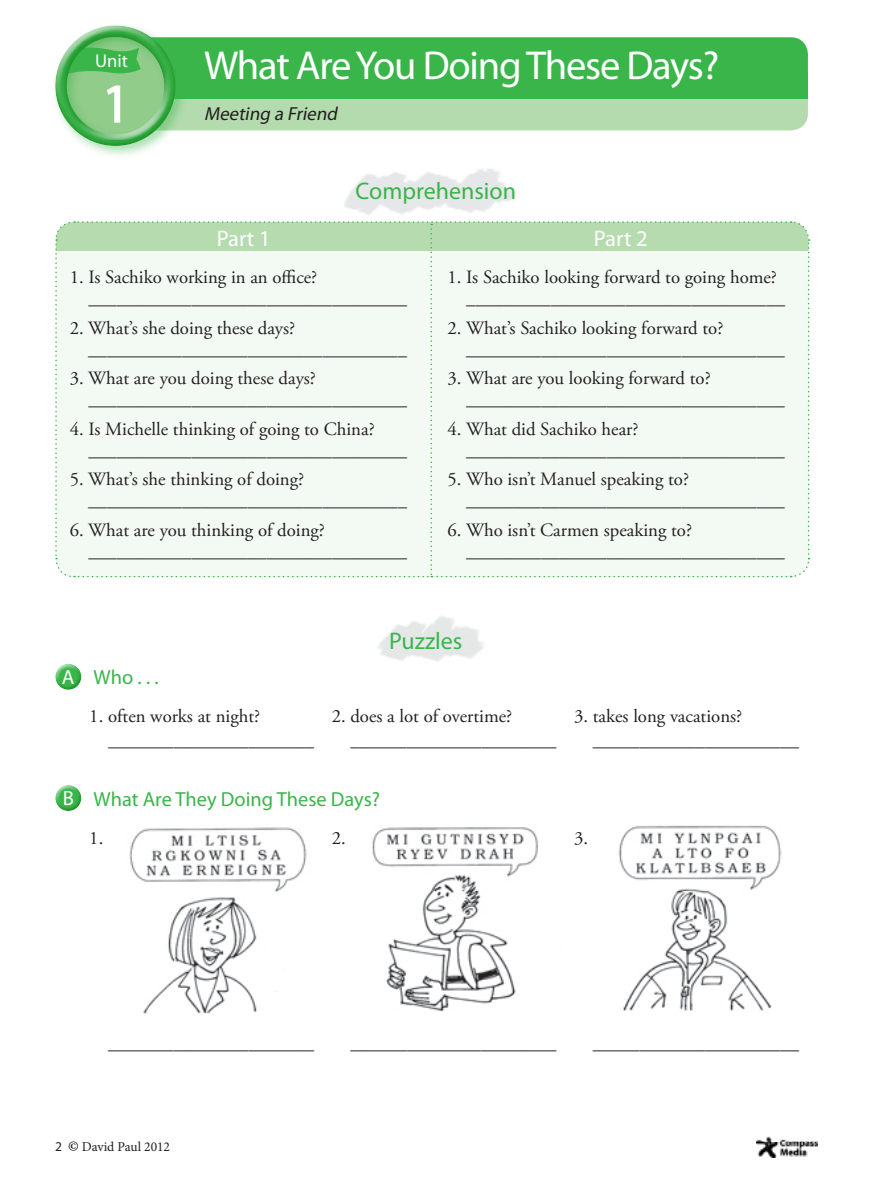
<style>
.page{position:relative;width:893px;height:1183px;background:#fff}
.page>*{position:absolute;margin:0;border:0;box-sizing:border-box;transform-origin:0 0}
.t1{font:55.2px "Myriad Pro";color:#fff}
.t2{font:40.5px "Myriad Pro";letter-spacing:-.03em;color:#fff}
.t3{font:24px "Myriad Pro";color:#3ab54a}
.t4{font:22.5px "Myriad Pro";color:#fff}
.t5{font:20.7px "Myriad Pro";color:#fff}
.t6{font:20.4px "Myriad Pro";color:#3ab54a}
.t7{font:italic 18.9px "Myriad Pro";color:#231f20}
.t8{font:18.75px/21px "Adobe Garamond Pro";color:#231f20}
.t9{font:18.6px "Myriad Pro";color:#fff}
.t10{font:13.5px "Minion Pro";color:#231f20}
.s1{font-family:"Myriad Pro"}
.s2{font-weight:700;font-style:italic;font-size:15px}
</style>
<div class="page">
<img style="left:757px;top:1136px;width:60px;height:21px">
<img style="left:129px;top:827px;width:178px;height:187px">
<img style="left:372px;top:827px;width:166px;height:185px">
<img style="left:618px;top:825px;width:164px;height:186px">
<div style="left:106px;top:61px;width:702px;height:69px;background:#b4dbae;border-radius:17px"></div>
<div style="left:106px;top:37px;width:702px;height:58px;background:#3ab54a;border-radius:17px"></div>
<div style="left:106px;top:72px;width:702px;height:26px;background:#3ab54a"></div>
<div style="left:51px;top:21px;width:138px;height:138px;background:#3ab54a;opacity:.45"></div>
<div style="left:52px;top:24px;width:123px;height:116px;background:#fff;opacity:.75"></div>
<div style="left:54px;top:31px;width:123px;height:116px;background:#3ab54a;opacity:.45"></div>
<div style="left:54px;top:661px;width:29px;height:24px;background:#fff;opacity:.75"></div>
<div style="left:54px;top:667px;width:30px;height:23px;background:#3ab54a;opacity:.65"></div>
<div style="left:54px;top:783px;width:29px;height:23px;background:#fff;opacity:.75"></div>
<div style="left:54px;top:788px;width:30px;height:23px;background:#3ab54a;opacity:.65"></div>
<svg style="left:55px;top:221px;width:755px;height:357px"></svg>
<p class="t9" style="left:95px;top:50px;width:34px">Unit</p>
<p class="t1" style="left:102px;top:69px;width:30px">1</p>
<p class="t2" style="left:204px;top:41px;width:517px">What Are You Doing These Days?</p>
<p class="t7" style="left:204px;top:102px;width:139px">Meeting a Friend</p>
<p class="t3" style="left:356px;top:175px;width:162px">Comprehension</p>
<p class="t4" style="left:217px;top:225px;width:55px">Part 1</p>
<p class="t4" style="left:594px;top:225px;width:55px">Part 2</p>
<p class="t8" style="left:89px;top:267px;width:320px;text-indent:-19px">1. Is Sachiko working in an office? __________________________________</p>
<p class="t8" style="left:88px;top:318px;width:320px;text-indent:-18px">2. What’s she doing these days? __________________________________</p>
<p class="t8" style="left:89px;top:368px;width:320px;text-indent:-19px">3. What are you doing these days? __________________________________</p>
<p class="t8" style="left:89px;top:419px;width:320px;text-indent:-19px">4. Is Michelle thinking of going to China? __________________________________</p>
<p class="t8" style="left:88px;top:469px;width:320px;text-indent:-18px">5. What’s she thinking of doing? __________________________________</p>
<p class="t8" style="left:89px;top:520px;width:320px;text-indent:-19px">6. What are you thinking of doing? __________________________________</p>
<p class="t8" style="left:466px;top:267px;width:320px;text-indent:-19px">1. Is Sachiko looking forward to going home? __________________________________</p>
<p class="t8" style="left:466px;top:318px;width:320px;text-indent:-18px">2. What’s Sachiko looking forward to? __________________________________</p>
<p class="t8" style="left:466px;top:368px;width:320px;text-indent:-18px">3. What are you looking forward to? __________________________________</p>
<p class="t8" style="left:466px;top:419px;width:320px;text-indent:-18px">4. What did Sachiko hear? __________________________________</p>
<p class="t8" style="left:466px;top:469px;width:320px;text-indent:-18px">5. Who isn’t Manuel speaking to? __________________________________</p>
<p class="t8" style="left:466px;top:520px;width:320px;text-indent:-18px">6. Who isn’t Carmen speaking to? __________________________________</p>
<p class="t5" style="left:62px;top:664px;width:14px">A</p>
<p class="t6" style="left:94px;top:664px;width:67px">Who . . .</p>
<p class="t3" style="left:389px;top:626px;width:75px">Puzzles</p>
<p class="t8" style="left:108px;top:704px;width:208px;line-height:24px;text-indent:-19px">1. often works at night? ______________________</p>
<p class="t8" style="left:350px;top:704px;width:208px;line-height:24px;text-indent:-19px">2. does a lot of overtime? ______________________</p>
<p class="t8" style="left:593px;top:704px;width:208px;line-height:24px;text-indent:-19px">3. takes long vacations? ______________________</p>
<p class="t5" style="left:63px;top:785px;width:13px">B</p>
<p class="t6" style="left:94px;top:786px;width:288px">What Are They Doing These Days?</p>
<p class="t8" style="left:89px;top:828px;width:16px">1.</p>
<p class="t8" style="left:332px;top:828px;width:16px">2.</p>
<p class="t8" style="left:574px;top:828px;width:16px">3.</p>
<p class="t8" style="left:108px;top:1032px;width:208px">______________________</p>
<p class="t8" style="left:350px;top:1032px;width:208px">______________________</p>
<p class="t8" style="left:593px;top:1032px;width:208px">______________________</p>
<p class="t10" style="left:55px;top:1137px;width:116px"><span class="s1">2</span> <span class="s2">©</span> David Paul 2012</p>
</div>
